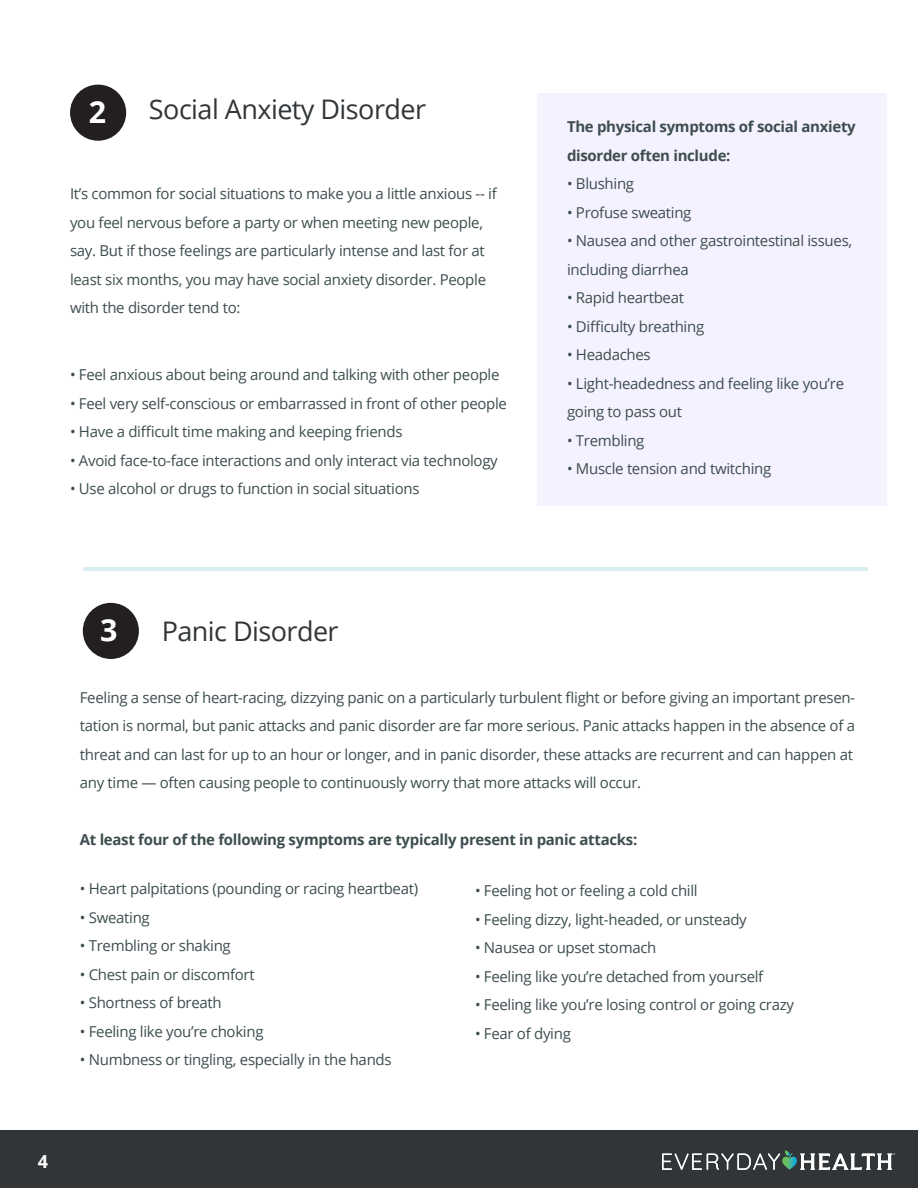
<style>
.page{position:relative;width:918px;height:1188px;background:#fff}
.page>*{position:absolute;margin:0;border:0;box-sizing:border-box;transform-origin:0 0}
.t1{font:700 30.45px "Open Sans";color:#fff}
.t2{font:27px "Open Sans";letter-spacing:-.02em;color:#313538}
.t3{font:700 18px "Open Sans";color:#fff}
.t4{font:15px/28.5px "Open Sans";letter-spacing:-.02em;color:#3d4d4f}
.t5{font:700 15px/28.5px "Open Sans";letter-spacing:-.02em;color:#3d4d4f}
</style>
<div class="page">
<div style="left:537px;top:94px;width:350px;height:412px;background:#f5f2ff"></div>
<div style="left:0;top:1130px;width:918px;height:58px;background:#313538"></div>
<svg style="left:662px;top:1150px;width:233px;height:20px"></svg>
<div style="left:70px;top:85px;width:56px;height:56px;background:#231f20;border-radius:50%"></div>
<hr style="left:83px;top:567px;width:784px;height:4px;background:#dbeef2">
<div style="left:83px;top:603px;width:56px;height:56px;background:#231f20;border-radius:50%"></div>
<p class="t1" style="left:89px;top:91px;width:19px">2</p>
<p class="t2" style="left:149px;top:91px;width:279px">Social Anxiety Disorder</p>
<p class="t4" style="left:70px;top:179px;width:428px">It’s common for social situations to make you a little anxious -- if you feel nervous before a party or when meeting new people, say. But if those feelings are particularly intense and last for at least six months, you may have social anxiety disorder. People with the disorder tend to:</p>
<p class="t4" style="left:70px;top:360px;width:431px">• Feel anxious about being around and talking with other people</p>
<p class="t4" style="left:70px;top:389px;width:438px">• Feel very self-conscious or embarrassed in front of other people</p>
<p class="t4" style="left:70px;top:417px;width:334px">• Have a difficult time making and keeping friends</p>
<p class="t4" style="left:70px;top:446px;width:429px">• Avoid face-to-face interactions and only interact via technology</p>
<p class="t4" style="left:70px;top:474px;width:351px">• Use alcohol or drugs to function in social situations</p>
<p class="t5" style="left:567px;top:112px;width:290px">The physical symptoms of social anxiety disorder often include:</p>
<p class="t4" style="left:567px;top:169px;width:69px">• Blushing</p>
<p class="t4" style="left:567px;top:197px;width:126px">• Profuse sweating</p>
<p class="t4" style="left:567px;top:226px;width:287px">• Nausea and other gastrointestinal issues, including diarrhea</p>
<p class="t4" style="left:567px;top:283px;width:119px">• Rapid heartbeat</p>
<p class="t4" style="left:567px;top:311px;width:139px">• Difficulty breathing</p>
<p class="t4" style="left:567px;top:340px;width:85px">• Headaches</p>
<p class="t4" style="left:567px;top:368px;width:279px">• Light-headedness and feeling like you’re going to pass out</p>
<p class="t4" style="left:567px;top:425px;width:79px">• Trembling</p>
<p class="t4" style="left:567px;top:454px;width:206px">• Muscle tension and twitching</p>
<p class="t1" style="left:100px;top:609px;width:19px">3</p>
<p class="t2" style="left:162px;top:612px;width:178px">Panic Disorder</p>
<p class="t4" style="left:80px;top:683px;width:777px">Feeling a sense of heart-racing, dizzying panic on a particularly turbulent flight or before giving an important presen&shy;tation is normal, but panic attacks and panic disorder are far more serious. Panic attacks happen in the absence of a threat and can last for up to an hour or longer, and in panic disorder, these attacks are recurrent and can happen at any time — often causing people to continuously worry that more attacks will occur.</p>
<p class="t5" style="left:80px;top:825px;width:559px">At least four of the following symptoms are typically present in panic attacks:</p>
<p class="t4" style="left:80px;top:874px;width:340px">• Heart palpitations (pounding or racing heartbeat)</p>
<p class="t4" style="left:80px;top:903px;width:72px">• Sweating</p>
<p class="t4" style="left:80px;top:931px;width:153px">• Trembling or shaking</p>
<p class="t4" style="left:80px;top:960px;width:176px">• Chest pain or discomfort</p>
<p class="t4" style="left:80px;top:988px;width:143px">• Shortness of breath</p>
<p class="t4" style="left:80px;top:1017px;width:185px">• Feeling like you’re choking</p>
<p class="t4" style="left:80px;top:1045px;width:313px">• Numbness or tingling, especially in the hands</p>
<p class="t4" style="left:475px;top:876px;width:224px">• Feeling hot or feeling a cold chill</p>
<p class="t4" style="left:475px;top:905px;width:273px">• Feeling dizzy, light-headed, or unsteady</p>
<p class="t4" style="left:475px;top:933px;width:183px">• Nausea or upset stomach</p>
<p class="t4" style="left:475px;top:962px;width:290px">• Feeling like you’re detached from yourself</p>
<p class="t4" style="left:475px;top:990px;width:321px">• Feeling like you’re losing control or going crazy</p>
<p class="t4" style="left:475px;top:1019px;width:97px">• Fear of dying</p>
<p class="t3" style="left:38px;top:1149px;width:12px">4</p>
</div>
